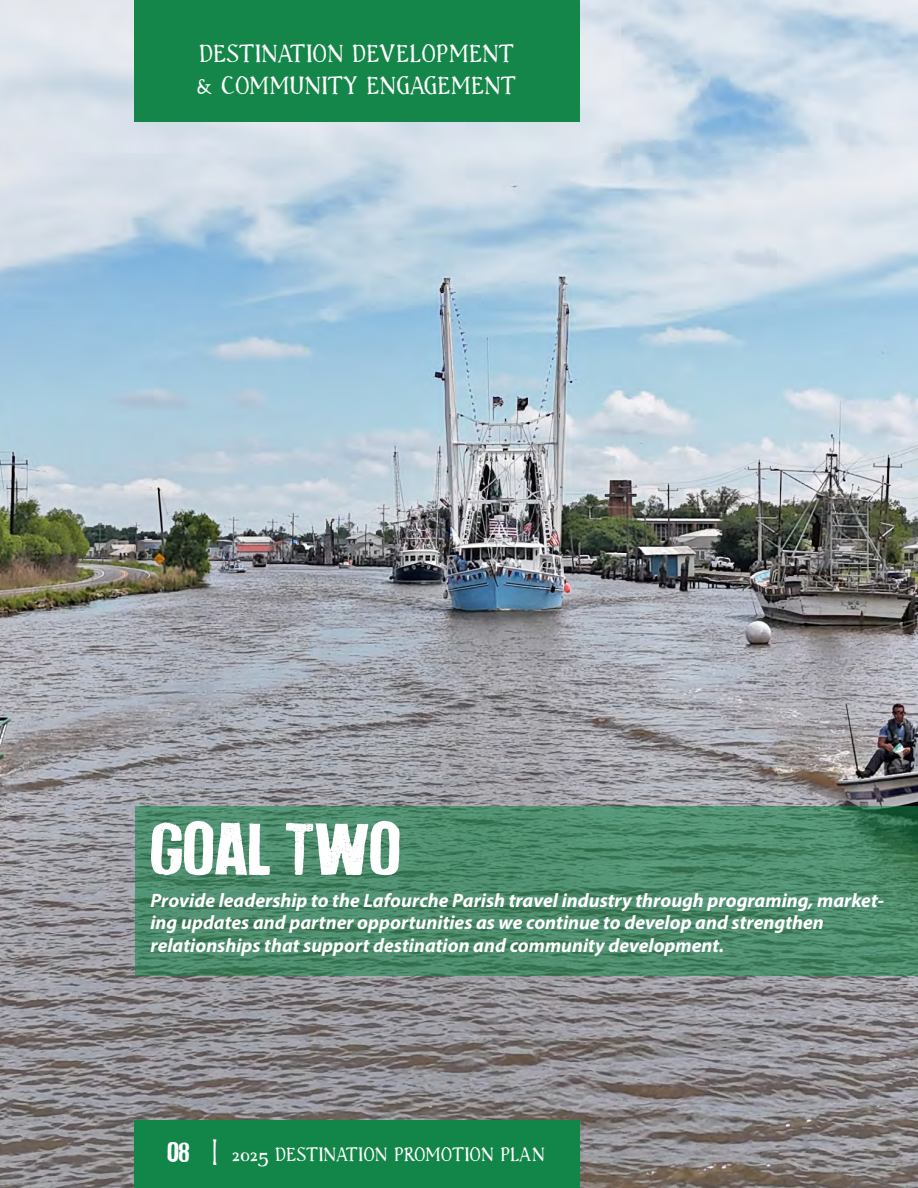
<style>
.page{position:relative;width:918px;height:1188px;background:#fff}
.page>*{position:absolute;margin:0;border:0;box-sizing:border-box;transform-origin:0 0}
.t1{font:57px "How To Disappear";color:#fff}
.t2{font:27px/32.4px "Han Srf";letter-spacing:.02em;color:#fff}
.t3{font:21px "Han Srf";letter-spacing:.02em;color:#fff}
.t4{font:italic 700 19.5px/22.5px "Myriad Pro";color:#fff}
.s1{font-family:"How To Disappear"}
.s2{font-family:"LOV Etil KILLED";font-size:30px}
</style>
<div class="page">
<img style="left:0;top:0;width:918px;height:1188px">
<div style="left:134px;top:1120px;width:446px;height:68px;background:#128649"></div>
<div style="left:134px;top:0;width:446px;height:122px;background:#158649"></div>
<svg style="left:135px;top:806px;width:783px;height:170px;background:#4a8a6a"></svg>
<h2 class="t2" style="left:197px;top:38px;width:321px">DESTINATION DEVELOPMENT &amp; COMMUNITY ENGAGEMENT</h2>
<h1 class="t1" style="left:150px;top:817px;width:252px">GOAL TWO</h1>
<p class="t4" style="left:150px;top:888px;width:735px">Provide leadership to the Lafourche Parish travel industry through programing, market&shy;ing updates and partner opportunities as we continue to develop and strengthen relationships that support destination and community development.</p>
<p class="t3" style="left:167px;top:1144px;width:379px"><span class="s1">08</span> <span class="s2">|</span> 2025 DESTINATION PROMOTION PLAN</p>
</div>
